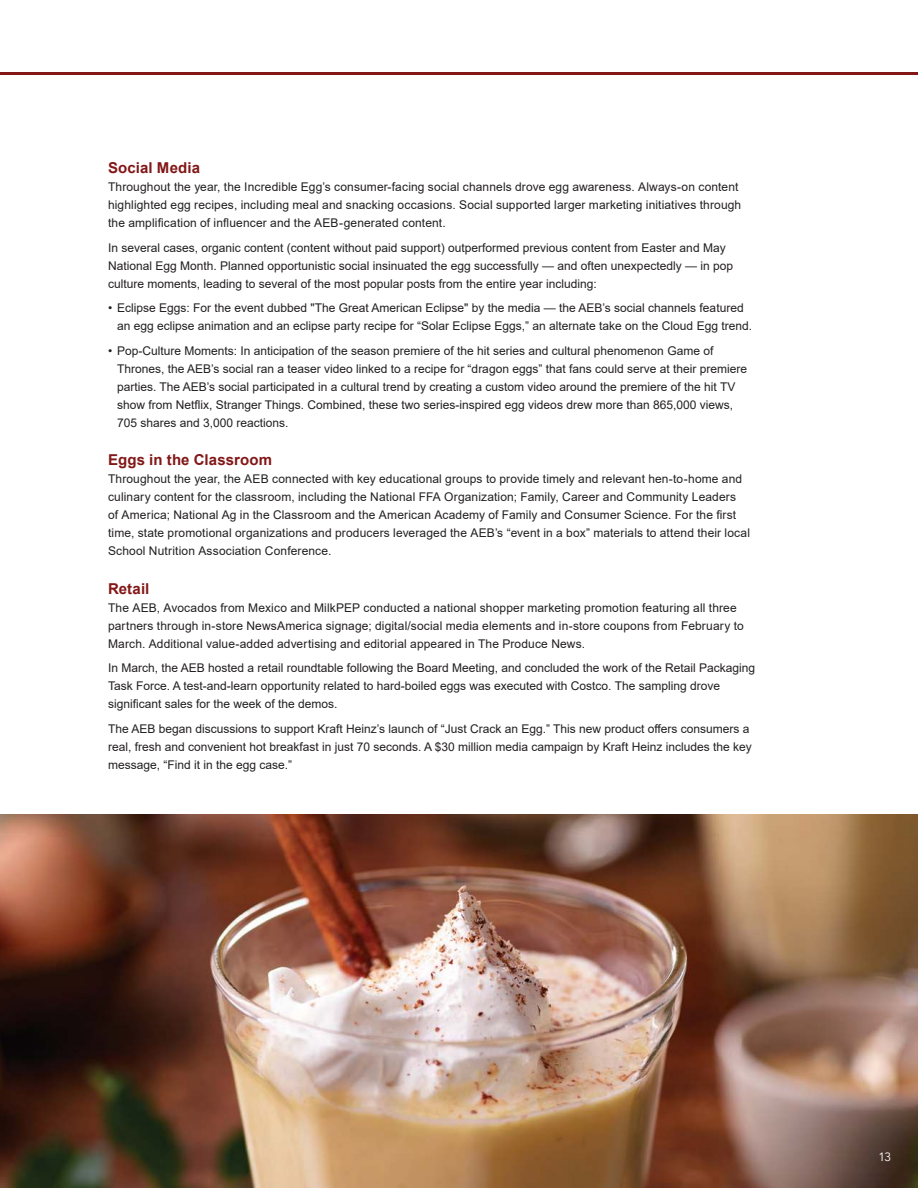
<style>
.page{position:relative;width:918px;height:1188px;background:#fff}
.page>*{position:absolute;margin:0;border:0;box-sizing:border-box;transform-origin:0 0}
.t1{font:700 15px "Arial";letter-spacing:.01em;color:#821717}
.t2{font:12px/18px "Arial";color:#221f1f}
.t3{font:12px "Avenir";color:#fff}
</style>
<div class="page">
<hr style="left:0;top:72px;width:918px;height:2px;background:#821717">
<img style="left:0;top:814px;width:918px;height:374px">
<p class="t1" style="left:108px;top:157px;width:94px">Social Media</p>
<p class="t2" style="left:108px;top:179px;width:635px">Throughout the year, the Incredible Egg’s consumer-facing social channels drove egg awareness. Always-on content highlighted egg recipes, including meal and snacking occasions. Social supported larger marketing initiatives through the amplification of influencer and the AEB-generated content.</p>
<p class="t2" style="left:108px;top:239px;width:626px">In several cases, organic content (content without paid support) outperformed previous content from Easter and May<br>National Egg Month. Planned opportunistic social insinuated the egg successfully — and often unexpectedly — in pop culture moments, leading to several of the most popular posts from the entire year including:</p>
<p class="t2" style="left:117px;top:300px;width:636px;text-indent:-9px">• Eclipse Eggs: For the event dubbed "The Great American Eclipse" by the media — the AEB’s social channels featured an egg eclipse animation and an eclipse party recipe for “Solar Eclipse Eggs,” an alternate take on the Cloud Egg trend.</p>
<p class="t2" style="left:117px;top:343px;width:632px;text-indent:-9px">• Pop-Culture Moments: In anticipation of the season premiere of the hit series and cultural phenomenon Game of Thrones, the AEB’s social ran a teaser video linked to a recipe for “dragon eggs” that fans could serve at their premiere parties. The AEB’s social participated in a cultural trend by creating a custom video around the premiere of the hit TV show from Netflix, Stranger Things. Combined, these two series-inspired egg videos drew more than 865,000 views, 705 shares and 3,000 reactions.</p>
<p class="t1" style="left:108px;top:450px;width:166px">Eggs in the Classroom</p>
<p class="t2" style="left:108px;top:471px;width:644px">Throughout the year, the AEB connected with key educational groups to provide timely and relevant hen-to-home and culinary content for the classroom, including the National FFA Organization; Family, Career and Community Leaders<br>of America; National Ag in the Classroom and the American Academy of Family and Consumer Science. For the first time, state promotional organizations and producers leveraged the AEB’s “event in a box” materials to attend their local School Nutrition Association Conference.</p>
<p class="t1" style="left:108px;top:578px;width:43px">Retail</p>
<p class="t2" style="left:108px;top:599px;width:637px">The AEB, Avocados from Mexico and MilkPEP conducted a national shopper marketing promotion featuring all three partners through in-store NewsAmerica signage; digital/social media elements and in-store coupons from February to<br>March. Additional value-added advertising and editorial appeared in The Produce News.</p>
<p class="t2" style="left:108px;top:660px;width:648px">In March, the AEB hosted a retail roundtable following the Board Meeting, and concluded the work of the Retail Packaging<br>Task Force. A test-and-learn opportunity related to hard-boiled eggs was executed with Costco. The sampling drove significant sales for the week of the demos.</p>
<p class="t2" style="left:108px;top:720px;width:645px">The AEB began discussions to support Kraft Heinz’s launch of “Just Crack an Egg.” This new product offers consumers a real, fresh and convenient hot breakfast in just 70 seconds. A $30 million media campaign by Kraft Heinz includes the key message, “Find it in the egg case.”</p>
<p class="t3" style="left:878px;top:1150px;width:14px">13</p>
</div>
